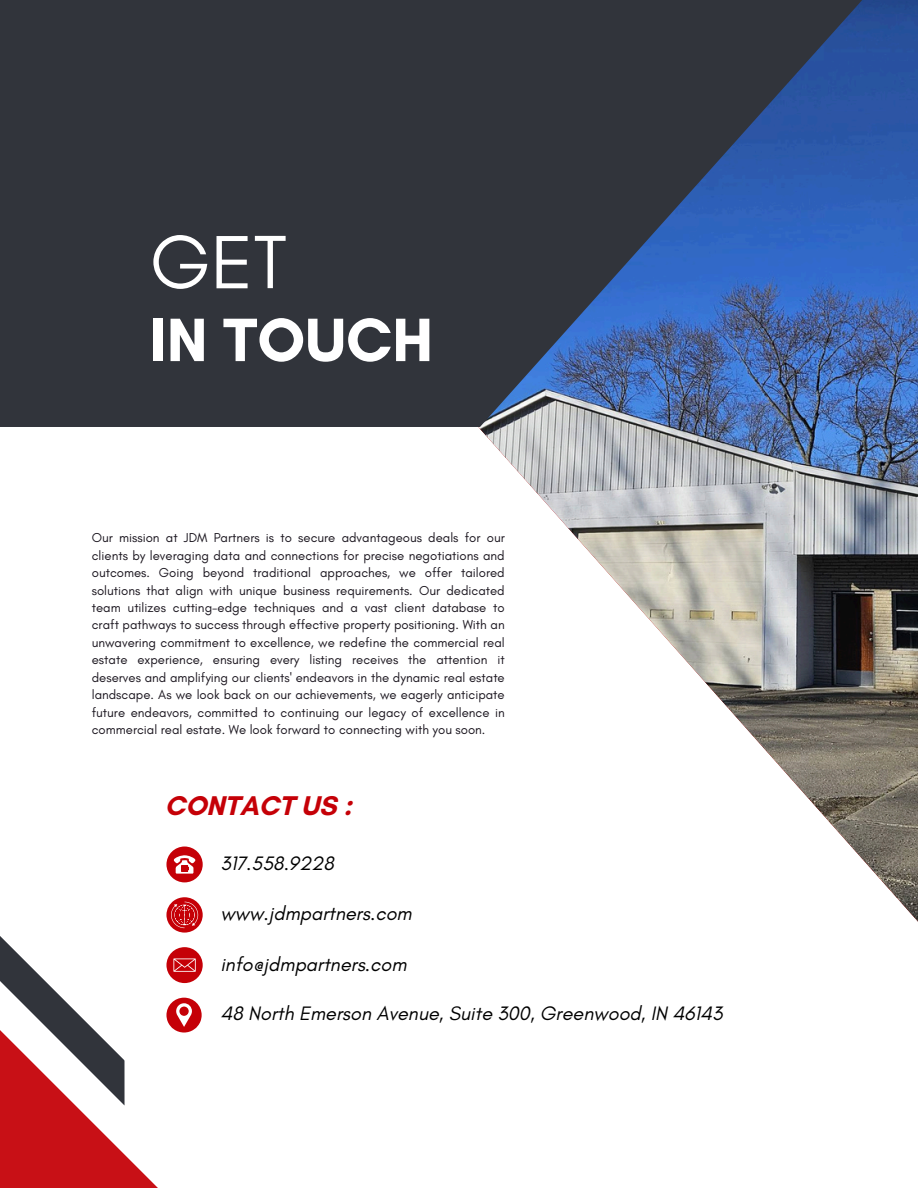
<style>
.page{position:relative;width:918px;height:1188px;background:#fff}
.page>*{position:absolute;margin:0;border:0;box-sizing:border-box;transform-origin:0 0}
.t1{font:76.8px "Glacial Indifference";color:#fff}
.t2{font:700 62.4px "Glacial Indifference";color:#fff}
.t3{font:700 27.6px "Glacial Indifference";color:#c50007}
.t4{font:italic 19.8px "Glacial Indifference";color:#000}
.t5{font:13.05px/17.5px "Glacial Indifference";color:#1b161f;text-align:justify}
</style>
<div class="page">
<img style="left:181px;top:0;width:737px;height:965px">
<svg style="left:0;top:0;width:896px;height:427px;fill:#31343b"></svg>
<svg style="left:166px;top:847px;width:36px;height:35px"></svg>
<svg style="left:0;top:897px;width:202px;height:291px"></svg>
<h1 class="t1" style="left:150px;top:215px;width:139px">GET</h1>
<h2 class="t2" style="left:150px;top:302px;width:285px">IN TOUCH</h2>
<p class="t5" style="left:92px;top:529px;width:415px">Our mission at JDM Partners is to secure advantageous deals for our clients by leveraging data and connections for precise negotiations and outcomes. Going beyond traditional approaches, we offer tailored solutions that align with unique business requirements. Our dedicated team utilizes cutting-edge techniques and a vast client database to craft pathways to success through effective property positioning. With an unwavering commitment to excellence, we redefine the commercial real estate experience, ensuring every listing receives the attention it deserves and amplifying our clients' endeavors in the dynamic real estate landscape. As we look back on our achievements, we eagerly anticipate future endeavors, committed to continuing our legacy of excellence in commercial real estate. We look forward to connecting with you soon.</p>
<p class="t3" style="left:165px;top:789px;width:189px">CONTACT US :</p>
<h3 class="t4" style="left:220px;top:851px;width:115px">317.558.9228</h3>
<p class="t4" style="left:220px;top:902px;width:193px">www.jdmpartners.com</p>
<h4 class="t4" style="left:220px;top:952px;width:188px">info@jdmpartners.com</h4>
<h5 class="t4" style="left:220px;top:1001px;width:504px">48 North Emerson Avenue, Suite 300, Greenwood, IN 46143</h5>
</div>
